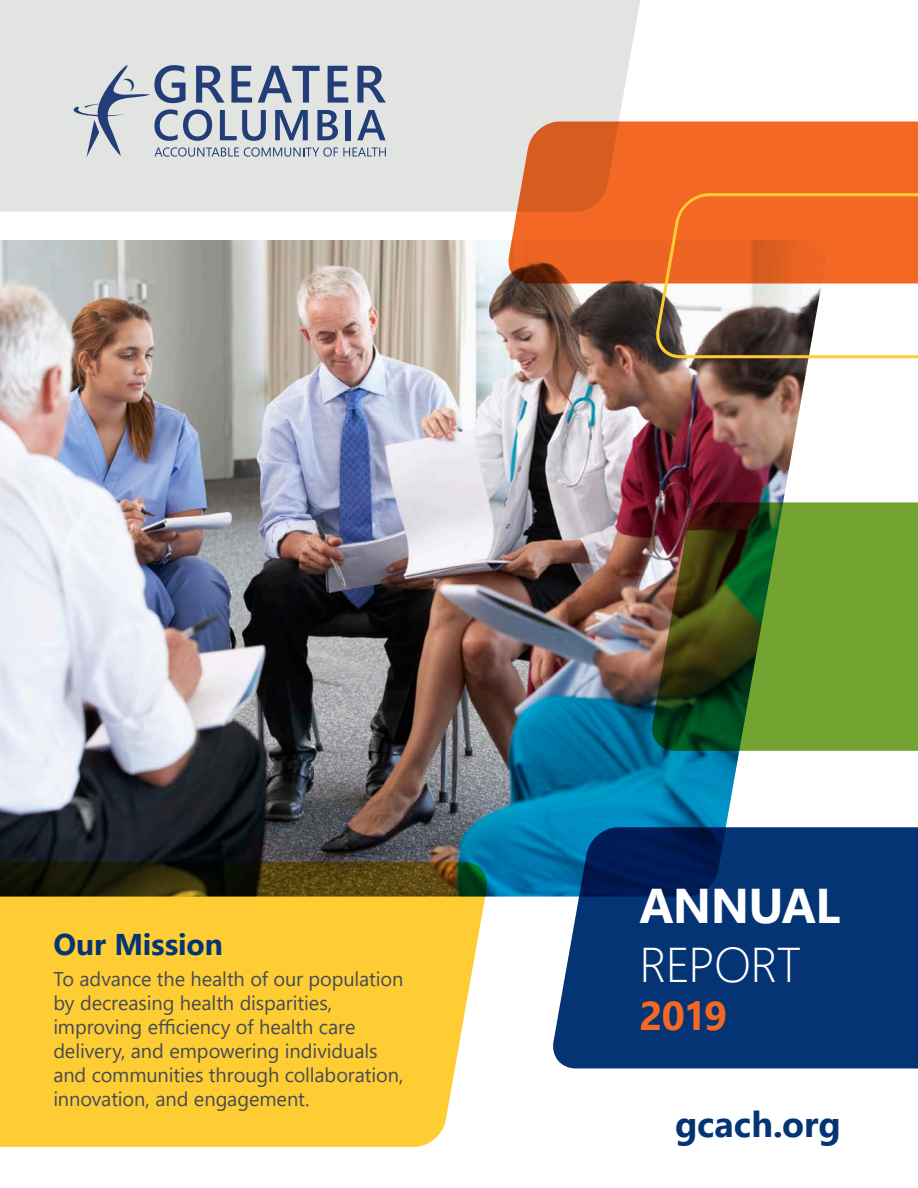
<style>
.page{position:relative;width:918px;height:1188px;background:#fff}
.page>*{position:absolute;margin:0;border:0;box-sizing:border-box;transform-origin:0 0}
.t1{font:700 48.75px/58.5px "Segoe UI";letter-spacing:-.015em;color:#fff}
.t2{font:700 40.2px "Segoe UI";color:#f36824}
.t3{font:700 36px "Segoe UI";color:#053474}
.t4{font:700 30px "Segoe UI";color:#053474}
.t5{font:19.95px/24px "Segoe UI";letter-spacing:-.005em;color:#464b54}
.s1{font-weight:300}
</style>
<div class="page">
<img style="left:0;top:240px;width:809px;height:657px">
<svg style="left:0;top:862px;width:491px;height:285px;background:#e5bc39"></svg>
<div style="left:0;top:0;width:640px;height:212px;background:#e2e4e2"></div>
<svg style="left:74px;top:60px;width:312px;height:97px;background:#b1b9c7"></svg>
<svg style="left:648px;top:502px;width:270px;height:249px;background:#597a2b"></svg>
<svg style="left:549px;top:827px;width:369px;height:241px;background:#0c3976"></svg>
<svg style="left:504px;top:121px;width:414px;height:162px;background:#e96c2f"></svg>
<svg style="left:650px;top:192px;width:268px;height:168px"></svg>
<p class="t4" style="left:53px;top:916px;width:171px">Our Mission</p>
<p class="t5" style="left:53px;top:965px;width:352px">To advance the health of our population by decreasing health disparities, improving efficiency of health care delivery, and empowering individuals and communities through collaboration, innovation, and engagement.</p>
<p class="t1" style="left:639px;top:873px;width:202px">ANNUAL<br><span class="s1">REPORT</span></p>
<p class="t2" style="left:639px;top:978px;width:89px">2019</p>
<p class="t3" style="left:675px;top:1090px;width:167px">gcach.org</p>
</div>
